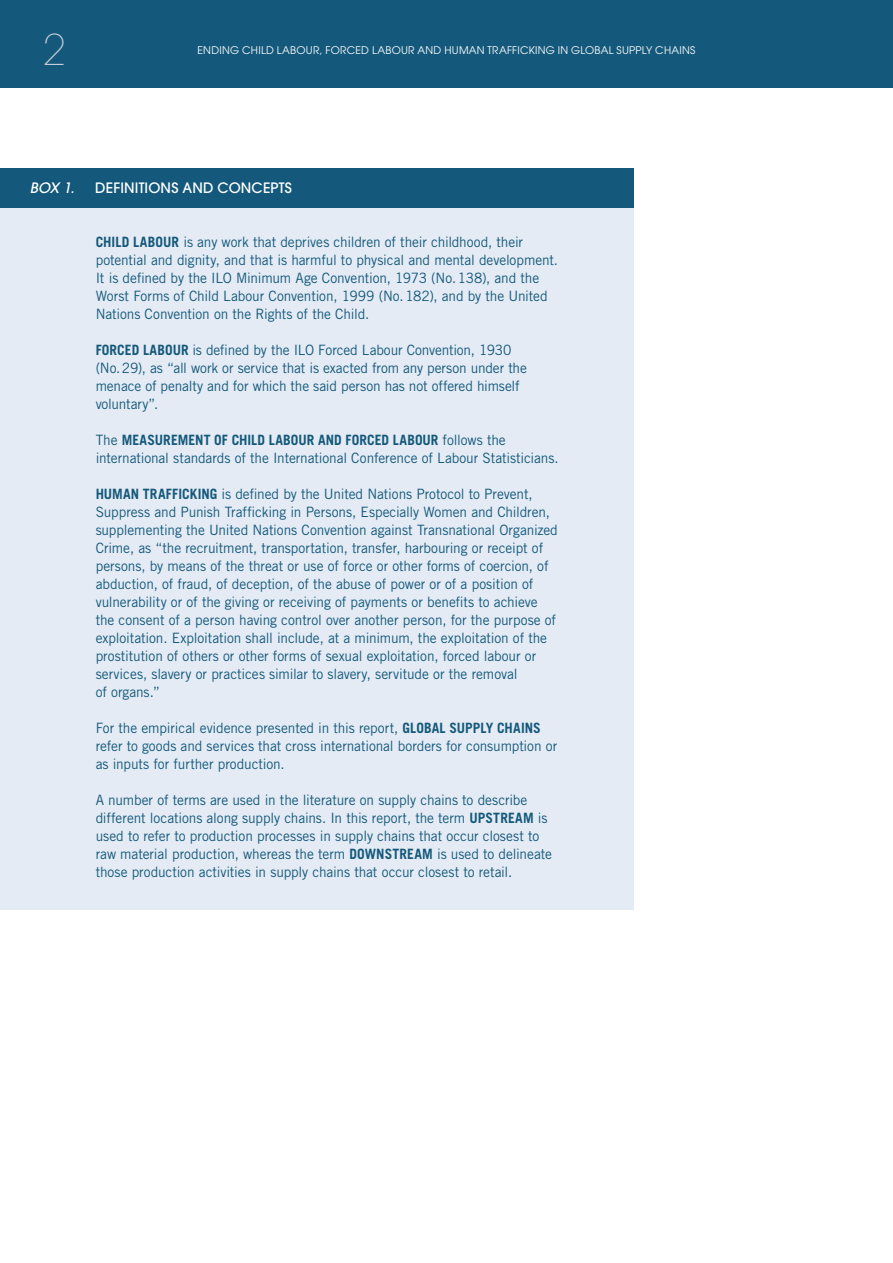
<style>
.page{position:relative;width:893px;height:1263px;background:#fff}
.page>*{position:absolute;margin:0;border:0;box-sizing:border-box;transform-origin:0 0}
.body{font:200 42px "Avant Garde";color:#c7cdd8}
.BOX{font:14.25px/18px "Trade Gothic LT Std";letter-spacing:-.01em;color:#14597b;scale:.96 1}
.BOX_titre{font:500 14.25px "Avant Garde";letter-spacing:.015em;color:#fff}
.BOX_titre-2{font:italic 500 14.25px "Avant Garde";color:#fff}
.body-2{font:10.5px "Avant Garde";letter-spacing:.025em;color:#fff}
.s1{font-weight:700}
</style>
<div class="page">
<div style="left:0;top:0;width:893px;height:87px;background:#14597b"></div>
<div style="left:0;top:168px;width:634px;height:741px;background:#e4ebf4"></div>
<div style="left:0;top:168px;width:634px;height:39px;background:#14597b"></div>
<p class="body" style="left:43px;top:25px;width:25px">2</p>
<p class="body-2" style="left:198px;top:44px;width:499px">ENDING CHILD LABOUR, FORCED LABOUR AND HUMAN TRAFFICKING IN GLOBAL SUPPLY CHAINS</p>
<p class="BOX_titre-2" style="left:30px;top:179px;width:46px">BOX 1.</p>
<p class="BOX_titre" style="left:95px;top:179px;width:198px">DEFINITIONS AND CONCEPTS</p>
<p class="BOX" style="left:96px;top:233px;width:483px"><span class="s1">CHILD LABOUR</span> is any work that deprives children of their childhood, their potential and dignity, and that is harmful to physical and mental development.<br>It is defined by the ILO Minimum Age Convention, 1973 (No.138), and the Worst Forms of Child Labour Convention, 1999 (No.182), and by the United Nations Convention on the Rights of the Child.</p>
<p class="BOX" style="left:96px;top:341px;width:451px"><span class="s1">FORCED LABOUR</span> is defined by the ILO Forced Labour Convention, 1930 (No.29), as “all work or service that is exacted from any person under the menace of penalty and for which the said person has not offered himself voluntary”.</p>
<p class="BOX" style="left:96px;top:431px;width:484px">The <span class="s1">MEASUREMENT OF CHILD LABOUR AND FORCED LABOUR</span> follows the international standards of the International Conference of Labour Statisticians.</p>
<p class="BOX" style="left:96px;top:485px;width:483px"><span class="s1">HUMAN TRAFFICKING</span> is defined by the United Nations Protocol to Prevent, Suppress and Punish Trafficking in Persons, Especially Women and Children, supplementing the United Nations Convention against Transnational Organized Crime, as “the recruitment, transportation, transfer, harbouring or receipt of persons, by means of the threat or use of force or other forms of coercion, of abduction, of fraud, of deception, of the abuse of power or of a position of vulnerability or of the giving or receiving of payments or benefits to achieve the consent of a person having control over another person, for the purpose of exploitation. Exploitation shall include, at a minimum, the exploitation of the prostitution of others or other forms of sexual exploitation, forced labour or services, slavery or practices similar to slavery, servitude or the removal<br>of organs.”</p>
<p class="BOX" style="left:96px;top:719px;width:482px">For the empirical evidence presented in this report, <span class="s1">GLOBAL SUPPLY CHAINS </span>refer to goods and services that cross international borders for consumption or as inputs for further production.</p>
<p class="BOX" style="left:96px;top:791px;width:477px">A number of terms are used in the literature on supply chains to describe different locations along supply chains. In this report, the term <span class="s1">UPSTREAM</span> is used to refer to production processes in supply chains that occur closest to raw material production, whereas the term <span class="s1">DOWNSTREAM</span> is used to delineate those production activities in supply chains that occur closest to retail.</p>
</div>
